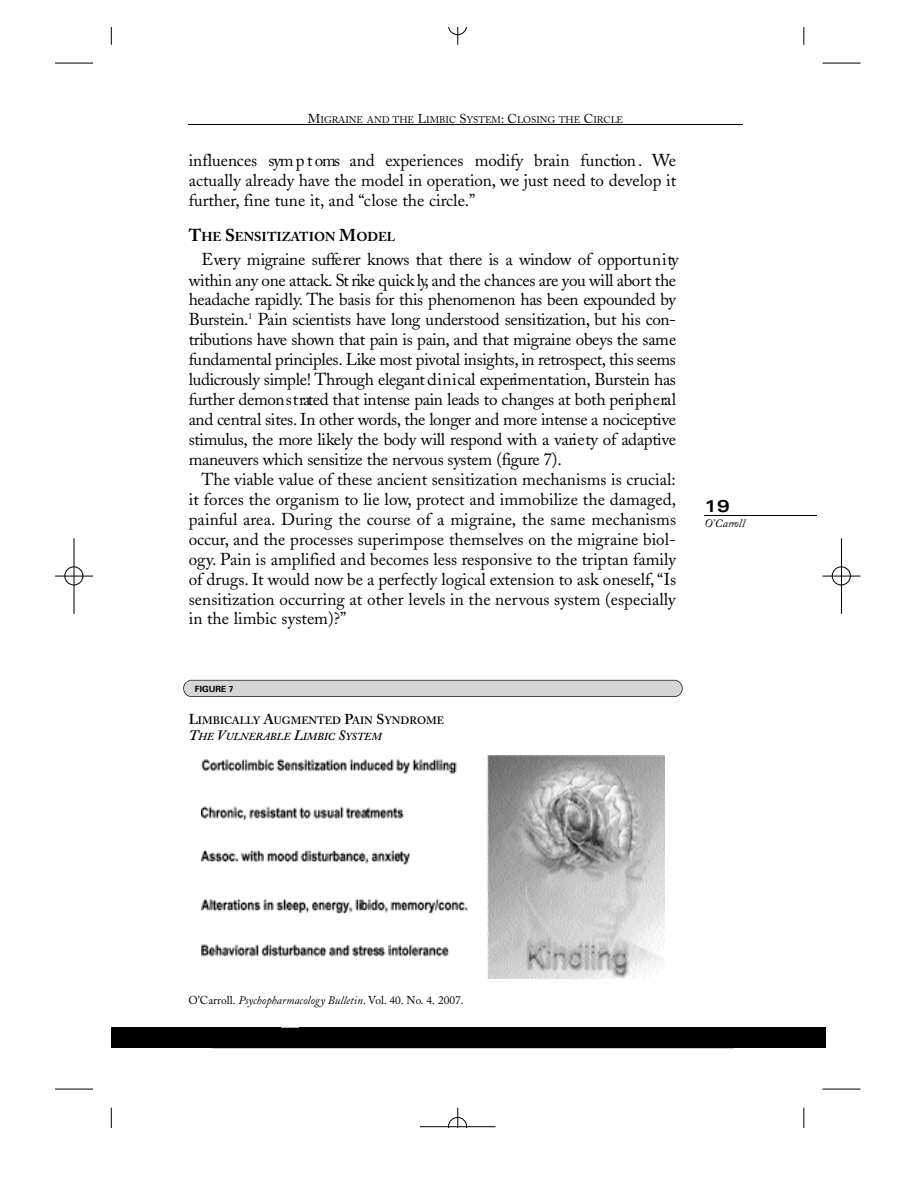
<style>
.page{position:relative;width:918px;height:1188px;background:#fff}
.page>*{position:absolute;margin:0;border:0;box-sizing:border-box;transform-origin:0 0}
.t1{font:17.1px/20px "Adobe Caslon";letter-spacing:-.02em;color:#000;text-align:justify}
.t2{font:700 expanded 17.1px "Univers";color:#000}
.t3{font:700 12.75px "Adobe Caslon";color:#000}
.t4{font:11.4px "Adobe Caslon";color:#000}
.t5{font:italic 11.4px "Adobe Caslon";color:#000}
.t6{font:600 10.65px/16.4px "Adobe Caslon";color:#000}
.t7{font:9.6px "Adobe Caslon";color:#000}
.t8{font:700 8.55px "Univers";color:#000}
.s1{font-size:12.75px}
.s2{font-size:17.1px}
.s3{font-size:14.25px}
.s4{font-style:italic;font-size:14.25px}
.s5{font-style:italic}
</style>
<div class="page">
<svg style="left:281px;top:1028px;width:18px;height:20px"></svg>
<div style="left:111px;top:1028px;width:170px;height:20px;background:#000"></div>
<hr style="left:188px;top:124px;width:554px;height:1px;background:#000">
<hr style="left:705px;top:515px;width:112px;height:1px;background:#000">
<div style="left:299px;top:1028px;width:527px;height:20px;background:#000"></div>
<img style="left:201px;top:756px;width:463px;height:222px">
<svg style="left:183px;top:680px;width:500px;height:17px;background:#c6c7c6"></svg>
<hr style="left:55px;top:63px;width:38px;height:1px;background:#000">
<svg style="left:111px;top:27px;width:1px;height:18px"></svg>
<hr style="left:822px;top:63px;width:38px;height:1px;background:#000">
<svg style="left:803px;top:27px;width:2px;height:18px"></svg>
<hr style="left:55px;top:1089px;width:38px;height:1px;background:#000">
<svg style="left:111px;top:1108px;width:1px;height:20px"></svg>
<hr style="left:822px;top:1089px;width:38px;height:1px;background:#000">
<svg style="left:803px;top:1108px;width:2px;height:20px"></svg>
<svg style="left:448px;top:27px;width:19px;height:18px"></svg>
<hr style="left:420px;top:1126px;width:76px;height:1px;background:#000">
<svg style="left:447px;top:1107px;width:21px;height:21px"></svg>
<hr style="left:822px;top:576px;width:38px;height:1px;background:#000">
<hr style="left:841px;top:538px;width:1px;height:76px;background:#000">
<svg style="left:831px;top:566px;width:20px;height:20px"></svg>
<hr style="left:55px;top:576px;width:38px;height:1px;background:#000">
<hr style="left:74px;top:538px;width:1px;height:76px;background:#000">
<svg style="left:64px;top:566px;width:20px;height:20px"></svg>
<p class="t7" style="left:308px;top:116px;width:317px"><span class="s1">M</span>IGRAINE AND THE <span class="s1">L</span>IMBIC <span class="s1">S</span>YSTEM<span class="s1">: C</span>LOSING THE <span class="s1">C</span>IRCLE</p>
<p class="t1" style="left:189px;top:152px;width:489px">influences sym p t oms and experiences modify brain function . We actually already have the model in operation, we just need to develop it further, fine tune it, and “close the circle.”</p>
<p class="t3" style="left:189px;top:232px;width:208px"><span class="s2">T</span>HE <span class="s2">S</span>ENSITIZATION <span class="s2">M</span>ODEL</p>
<p class="t1" style="left:189px;top:252px;width:491px;text-align:left;text-indent:13px">E ve ry migraine suffe rer knows that there is a window of opport u n ity within any one attack . St rike quick ly, and the chances are you will abort the h e a d a che ra p idly. The basis for this ph e n om e n on has been expounded by B u rste in .<sup>1</sup> Pain scientists have long understood sensitiza tion , but his con&shy;trib u tions have shown that pain is pain, and that migraine obeys the same fundamental prin c ip le s. Like most pivotal insights, in re tro sp e c t, this seems lu d ic ro u sly simple! T h rough elegant clin ical experim e n ta tion , Burstein has fu rther demon s t rated that intense pain leads to changes at both periph e ra l and central sites. In other word s, the longer and more intense a nociceptive stimu lu s, the more likely the body will re sp ond with a varie ty of adaptive m a n e u vers which sensitize the nervous system (figure 7).</p>
<p class="t1" style="left:189px;top:471px;width:489px;text-indent:13px">The viable value of these ancient sensitization mechanisms is crucial: it forces the organism to lie low, protect and immobilize the damaged, painful area. During the course of a migraine, the same mechanisms occur, and the processes superimpose themselves on the migraine biol&shy;ogy. Pain is amplified and becomes less responsive to the triptan family of drugs. It would now be a perfectly logical extension to ask oneself, “Is sensitization occurring at other levels in the nervous system (especially in the limbic system)?”</p>
<p class="t8" style="left:195px;top:686px;width:40px">FIGURE 7</p>
<p class="t6" style="left:189px;top:713px;width:257px"><span class="s3">L</span>IMBICALLY <span class="s3">A</span>UGMENTED <span class="s3">P</span>AIN <span class="s3">S</span>YNDROME<br><span class="s4">T</span><span class="s5">HE</span> <span class="s4">V</span><span class="s5">ULNERABLE</span> <span class="s4">L</span><span class="s5">IMBIC</span> <span class="s4">S</span><span class="s5">YSTEM</span></p>
<p class="t2" style="left:705px;top:499px;width:27px">19</p>
<p class="t5" style="left:705px;top:519px;width:42px">O’C a rro ll</p>
<p class="t4" style="left:188px;top:995px;width:277px">O’Carroll. <span class="s5">Psychopharmacology Bulletin</span>. Vol. 40. No. 4. 2007.</p>
</div>
